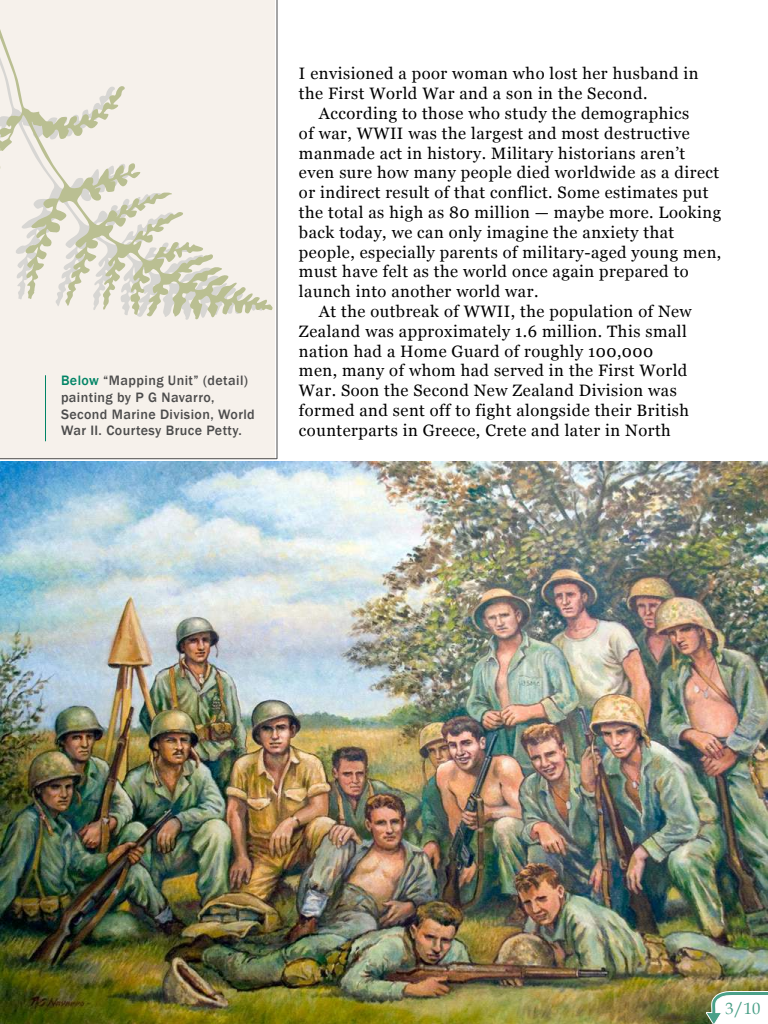
<style>
.page{position:relative;width:768px;height:1024px;background:#fff}
.page>*{position:absolute;margin:0;border:0;box-sizing:border-box;transform-origin:0 0}
.t1{font:16.5px/19.8px "Georgia";letter-spacing:.03em;color:#000}
.t2{font:16.5px "Book Antiqua";color:#4aa088}
.t3{font:500 14px/16.8px "Franklin Gothic";letter-spacing:.03em;color:#4c4c4c}
.s1{color:#008465}
</style>
<div class="page">
<img style="left:0;top:461px;width:768px;height:563px">
<hr style="left:277px;top:0;width:1px;height:459px;background:#4c4c4c">
<div style="left:0;top:0;width:275px;height:459px;background:#f6f1eb"></div>
<hr style="left:0;top:458px;width:277px;height:1px;background:#4c4c4c">
<hr style="left:45px;top:375px;width:1px;height:66px;background:#008465">
<svg style="left:0;top:29px;width:273px;height:291px"></svg>
<svg style="left:705px;top:990px;width:63px;height:34px"></svg>
<p class="t3" style="left:61px;top:373px;width:195px"><span class="s1">Below</span> “Mapping Unit” (detail) painting by P G Navarro,<br>Second Marine Division, World<br>War II. Courtesy Bruce Petty.</p>
<p class="t1" style="left:299px;top:65px;width:401px">I envisioned a poor woman who lost her husband in the First World War and a son in the Second.</p>
<p class="t1" style="left:319px;top:105px;width:372px">According to those who study the demographics</p>
<p class="t1" style="left:299px;top:125px;width:392px">of war, WWII was the largest and most destructive</p>
<p class="t1" style="left:299px;top:144px;width:388px">manmade act in history. Military historians aren’t</p>
<p class="t1" style="left:299px;top:164px;width:422px">even sure how many people died worldwide as a direct</p>
<p class="t1" style="left:299px;top:184px;width:411px">or indirect result of that conflict. Some estimates put</p>
<p class="t1" style="left:299px;top:204px;width:424px">the total as high as 80 million — maybe more. Looking</p>
<p class="t1" style="left:299px;top:224px;width:377px">back today, we can only imagine the anxiety that</p>
<p class="t1" style="left:299px;top:243px;width:424px">people, especially parents of military-aged young men,</p>
<p class="t1" style="left:299px;top:263px;width:391px">must have felt as the world once again prepared to</p>
<p class="t1" style="left:299px;top:283px;width:241px">launch into another world war.</p>
<p class="t1" style="left:319px;top:303px;width:374px">At the outbreak of WWII, the population of New</p>
<p class="t1" style="left:299px;top:323px;width:389px">Zealand was approximately 1.6 million. This small</p>
<p class="t1" style="left:299px;top:342px;width:356px">nation had a Home Guard of roughly 100,000</p>
<p class="t1" style="left:299px;top:362px;width:390px">men, many of whom had served in the First World</p>
<p class="t1" style="left:299px;top:382px;width:379px">War. Soon the Second New Zealand Division was</p>
<p class="t1" style="left:299px;top:402px;width:392px">formed and sent off to fight alongside their British</p>
<p class="t1" style="left:299px;top:422px;width:373px">counterparts in Greece, Crete and later in North</p>
<p class="t2" style="left:726px;top:1002px;width:36px">3/10</p>
</div>
